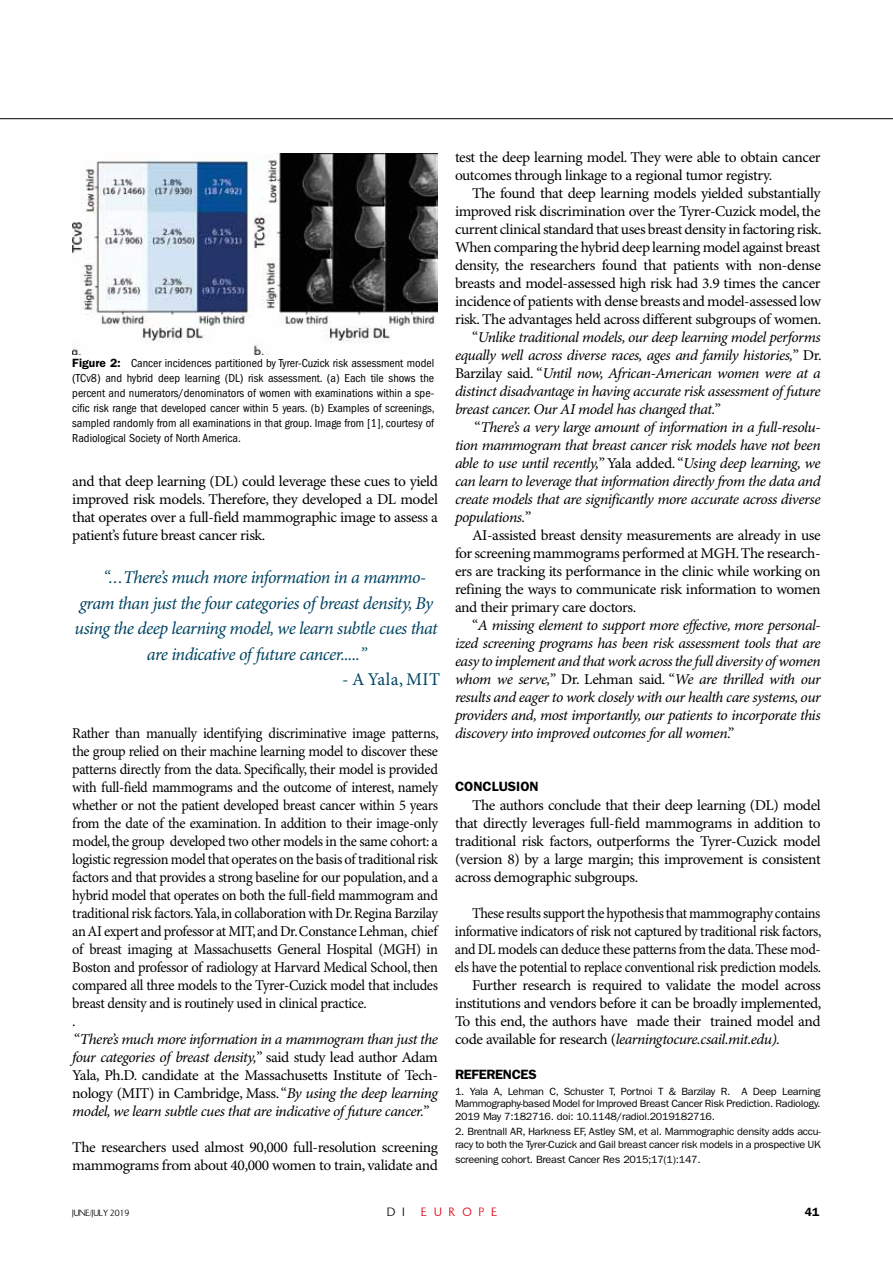
<style>
.page{position:relative;width:893px;height:1263px;background:#fff}
.page>*{position:absolute;margin:0;border:0;box-sizing:border-box;transform-origin:0 0}
.t1{font:italic 18px "Minion Pro";letter-spacing:-.035em;color:#004462}
.t2{font:18px "Minion Pro";letter-spacing:.025em;color:#004462}
.t3{font:15px/18px "Minion Pro";letter-spacing:-.025em;color:#000;text-align:justify}
.t4{font:15px/18px "Minion Pro";letter-spacing:-.025em;color:#000;scale:.96 1}
.t5{font:italic 15px "Minion Pro";letter-spacing:-.035em;color:#000}
.t6{font:italic 15px "Minion Pro";letter-spacing:-.035em;color:#000;scale:1.04 1}
.t7{font:15px "Minion Pro";letter-spacing:-.025em;color:#000;scale:.95 1}
.t8{font:600 13.5px "ITC Franklin Gothic Std";color:#000}
.t9{font:condensed 12px/15px "ITC Franklin Gothic Std";color:#000;text-align:justify}
.t10{font:12px "OPTI Susan";letter-spacing:.6em;color:#e3000f}
.t11{font:12px "OPTI Susan";color:#000}
.t12{font:600 12px "ITC Franklin Gothic Std";color:#000}
.t13{font:10.5px/12.8px "ITC Franklin Gothic Std";letter-spacing:-.025em;color:#000;text-align:justify}
.t14{font:9px "OPTI Susan";color:#000}
.s1{font-weight:600;font-stretch:normal}
.s2{font-style:italic}
.s3{font-style:normal}
</style>
<div class="page">
<hr style="left:0;top:118px;width:893px;height:1px;background:#000">
<img style="left:72px;top:153px;width:366px;height:201px">
<p class="t9" style="left:72px;top:356px;width:364px"><span class="s1">FIGURE 2:</span> Cancer incidences partitioned by Tyrer-Cuzick risk assessment model (TCv8) and hybrid deep learning (DL) risk assessment. (a) Each tile shows the percent and numerators/denominators of women with examinations within a spe&shy;cific risk range that developed cancer within 5 years. (b) Examples of screenings, sampled randomly from all examinations in that group. Image from [1], courtesy of Radiological Society of North America.</p>
<p class="t3" style="left:72px;top:473px;width:367px">and that deep learning (DL) could leverage these cues to yield improved risk models. Therefore, they developed a DL model that operates over a full-field mammographic image to assess a patient’s future breast cancer risk.</p>
<p class="t1" style="left:103px;top:566px;width:324px">“...There’s much more information in a mammo-</p>
<p class="t1" style="left:79px;top:592px;width:355px">gram than just the four categories of breast density, By</p>
<p class="t1" style="left:75px;top:617px;width:365px">using the deep learning model, we learn subtle cues that</p>
<p class="t1" style="left:147px;top:643px;width:221px">are indicative of future cancer.....”</p>
<p class="t2" style="left:342px;top:668px;width:99px">- A Yala, MIT</p>
<p class="t4" style="left:72px;top:725px;width:383px">Rather than manually identifying discriminative image patterns, the group relied on their machine learning model to discover these patterns directly from the data. Specifically, their model is provided with full-field mammograms and the outcome of interest, namely whether or not the patient developed breast cancer within 5 years from the date of the examination. In addition to their image-only model, the group developed two other models in the same cohort: a logistic regression model that operates on the basis of traditional risk factors and that provides a strong baseline for our population, and a hybrid model that operates on both the full-field mammogram and traditional risk factors. Yala, in collaboration with Dr. Regina Barzilay an AI expert and professor at MIT, and Dr. Constance Lehman, chief of breast imaging at Massachusetts General Hospital (MGH) in Boston and professor of radiology at Harvard Medical School, then compared all three models to the Tyrer-Cuzick model that includes breast density and is routinely used in clinical practice.<br>.<br>“<span class="s2">There’s much more information in a mammogram than just the four categories of breast density,</span>” said study lead author Adam Yala, Ph.D. candidate at the Massachusetts Institute of Tech&shy;nology (MIT) in Cambridge, Mass. “<span class="s2">By using the deep learning model, we learn subtle cues that are indicative of future cancer.</span>”</p>
<p class="t3" style="left:72px;top:1139px;width:367px">The researchers used almost 90,000 full-resolution screening mammograms from about 40,000 women to train, validate and</p>
<p class="t3" style="left:455px;top:149px;width:367px">test the deep learning model. They were able to obtain cancer outcomes through linkage to a regional tumor registry.</p>
<p class="t3" style="left:472px;top:185px;width:350px">The found that deep learning models yielded substantially</p>
<p class="t3" style="left:455px;top:203px;width:367px">improved risk discrimination over the Tyrer-Cuzick model, the</p>
<p class="t3" style="left:455px;top:221px;width:368px">current clinical standard that uses breast density in factoring risk.</p>
<p class="t3" style="left:455px;top:239px;width:367px">When comparing the hybrid deep learning model against breast</p>
<p class="t3" style="left:455px;top:257px;width:367px">density, the researchers found that patients with non-dense</p>
<p class="t3" style="left:455px;top:275px;width:367px">breasts and model-assessed high risk had 3.9 times the cancer</p>
<p class="t3" style="left:455px;top:293px;width:367px">incidence of patients with dense breasts and model-assessed low</p>
<p class="t3" style="left:455px;top:311px;width:368px">risk. The advantages held across different subgroups of women.</p>
<p class="t5" style="left:472px;top:328px;width:350px"><span class="s3">“</span>Unlike traditional models, our deep learning model performs</p>
<p class="t5" style="left:455px;top:346px;width:368px">equally well across diverse races, ages and family histories,<span class="s3">” Dr.</span></p>
<p class="t5" style="left:455px;top:364px;width:367px"><span class="s3">Barzilay said. “</span>Until now, African-American women were at a</p>
<p class="t5" style="left:455px;top:382px;width:367px">distinct disadvantage in having accurate risk assessment of future</p>
<p class="t5" style="left:455px;top:400px;width:268px">breast cancer. Our AI model has changed that.<span class="s3">”</span></p>
<p class="t6" style="left:475px;top:418px;width:334px"><span class="s3">“</span>There’s a very large amount of information in a full-resolu-</p>
<p class="t6" style="left:455px;top:436px;width:353px">tion mammogram that breast cancer risk models have not been</p>
<p class="t6" style="left:455px;top:454px;width:353px">able to use until recently,<span class="s3">” Yala added. “</span>Using deep learning, we</p>
<p class="t6" style="left:455px;top:472px;width:353px">can learn to leverage that information directly from the data and</p>
<p class="t6" style="left:455px;top:490px;width:353px">create models that are significantly more accurate across diverse</p>
<p class="t6" style="left:455px;top:508px;width:75px">populations.<span class="s3">”</span></p>
<p class="t3" style="left:472px;top:527px;width:350px">AI-assisted breast density measurements are already in use</p>
<p class="t3" style="left:455px;top:545px;width:367px">for screening mammograms performed at MGH. The research-</p>
<p class="t3" style="left:455px;top:563px;width:367px">ers are tracking its performance in the clinic while working on</p>
<p class="t3" style="left:455px;top:581px;width:367px">refining the ways to communicate risk information to women</p>
<p class="t3" style="left:455px;top:599px;width:183px">and their primary care doctors.</p>
<p class="t5" style="left:472px;top:616px;width:350px"><span class="s3">“</span>A missing element to support more effective, more personal-</p>
<p class="t5" style="left:455px;top:634px;width:367px">ized screening programs has been risk assessment tools that are</p>
<p class="t5" style="left:455px;top:652px;width:367px">easy to implement and that work across the full diversity of women</p>
<p class="t5" style="left:455px;top:670px;width:367px">whom we serve,<span class="s3">” Dr. Lehman said. “</span>We are thrilled with our</p>
<p class="t5" style="left:455px;top:688px;width:367px">results and eager to work closely with our health care systems, our</p>
<p class="t5" style="left:455px;top:706px;width:367px">providers and, most importantly, our patients to incorporate this</p>
<p class="t5" style="left:455px;top:724px;width:281px">discovery into improved outcomes for all women<span class="s3">.”</span></p>
<p class="t8" style="left:455px;top:779px;width:83px">CONCLUSION</p>
<p class="t3" style="left:455px;top:797px;width:367px;text-indent:17px">The authors conclude that their deep learning (DL) model that directly leverages full-field mammograms in addition to traditional risk factors, outperforms the Tyrer-Cuzick model (version 8) by a large margin; this improvement is consistent across demographic subgroups.</p>
<p class="t7" style="left:472px;top:904px;width:368px">These results support the hypothesis that mammography contains</p>
<p class="t7" style="left:455px;top:922px;width:387px">informative indicators of risk not captured by traditional risk factors,</p>
<p class="t7" style="left:455px;top:940px;width:386px">and DL models can deduce these patterns from the data. These mod-</p>
<p class="t7" style="left:455px;top:958px;width:387px">els have the potential to replace conventional risk prediction models.</p>
<p class="t3" style="left:472px;top:977px;width:350px">Further research is required to validate the model across</p>
<p class="t3" style="left:455px;top:995px;width:368px">institutions and vendors before it can be broadly implemented,</p>
<p class="t3" style="left:455px;top:1013px;width:367px">To this end, the authors have made their trained model and</p>
<p class="t5" style="left:455px;top:1030px;width:327px"><span class="s3">code available for research (</span>learningtocure.csail.mit.edu).</p>
<p class="t8" style="left:455px;top:1067px;width:9px">REFE</p>
<p class="t8" style="left:486px;top:1067px;width:43px">RENCES</p>
<p class="t13" style="left:455px;top:1085px;width:367px">1. Yala A, Lehman C, Schuster T, Portnoi T &amp; Barzilay R. A Deep Learning Mammography-based Model for Improved Breast Cancer Risk Prediction. Radiology.<br>2019 May 7:182716. doi: 10.1148/radiol.2019182716.</p>
<p class="t13" style="left:455px;top:1125px;width:367px">2. Brentnall AR, Harkness EF, Astley SM, et al. Mammographic density adds accu&shy;racy to both the Tyrer-Cuzick and Gail breast cancer risk models in a prospective UK</p>
<p class="t13" style="left:455px;top:1153px;width:247px">screening cohort. Breast Cancer Res 2015;17(1):147.</p>
<p class="t14" style="left:72px;top:1208px;width:58px">JUNE/JULY 2019</p>
<p class="t11" style="left:387px;top:1205px;width:19px">D I</p>
<p class="t10" style="left:421px;top:1205px;width:77px">EUROPE</p>
<p class="t12" style="left:805px;top:1205px;width:16px">41</p>
</div>
